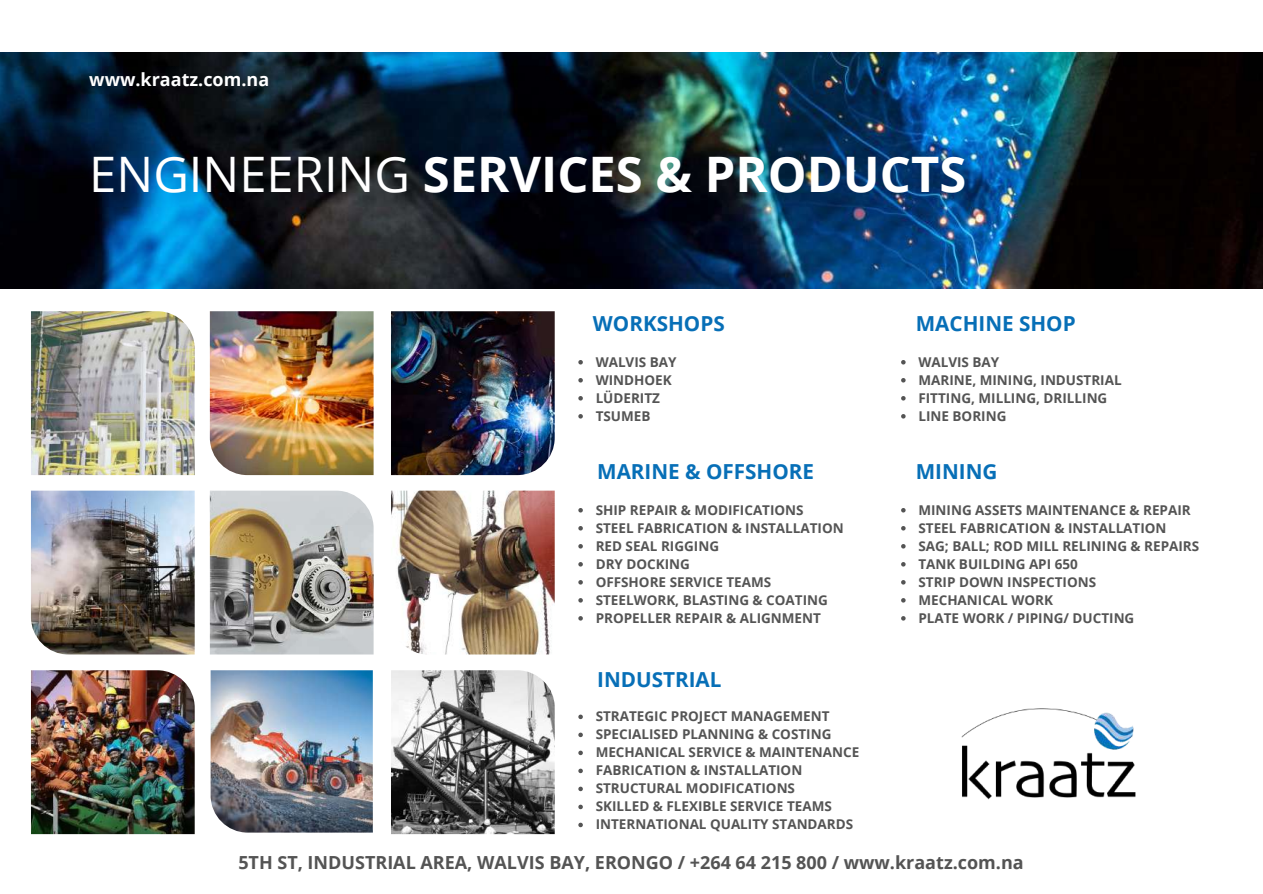
<style>
.page{position:relative;width:1263px;height:894px;background:#fff}
.page>*{position:absolute;margin:0;border:0;box-sizing:border-box;transform-origin:0 0}
.t1{font:700 48.9px "Open Sans";color:#fff}
.t2{font:700 20.7px "Open Sans";color:#076fb7}
.t3{font:700 18px "Open Sans";color:#545454}
.t4{font:700 18px "Open Sans";color:#fff}
.t5{font:700 13.5px/18px "Open Sans";color:#545454}
.s1{font-weight:400}
</style>
<div class="page">
<img style="left:0;top:53px;width:1263px;height:235px">
<img style="left:391px;top:670px;width:164px;height:163px">
<img style="left:391px;top:311px;width:164px;height:164px">
<img style="left:210px;top:490px;width:164px;height:164px">
<img style="left:211px;top:670px;width:162px;height:162px">
<img style="left:210px;top:311px;width:164px;height:164px">
<img style="left:391px;top:490px;width:164px;height:164px">
<img style="left:31px;top:490px;width:164px;height:164px">
<img style="left:31px;top:311px;width:164px;height:164px">
<img style="left:31px;top:670px;width:164px;height:163px">
<svg style="left:578px;top:714px;width:5px;height:5px"></svg>
<svg style="left:578px;top:732px;width:5px;height:5px"></svg>
<svg style="left:578px;top:750px;width:5px;height:5px"></svg>
<svg style="left:578px;top:768px;width:5px;height:5px"></svg>
<svg style="left:578px;top:786px;width:5px;height:5px"></svg>
<svg style="left:578px;top:804px;width:5px;height:5px"></svg>
<svg style="left:578px;top:822px;width:5px;height:5px"></svg>
<svg style="left:578px;top:360px;width:5px;height:4px"></svg>
<svg style="left:578px;top:378px;width:5px;height:4px"></svg>
<svg style="left:578px;top:396px;width:5px;height:4px"></svg>
<svg style="left:578px;top:414px;width:5px;height:4px"></svg>
<svg style="left:901px;top:360px;width:5px;height:4px"></svg>
<svg style="left:901px;top:378px;width:5px;height:4px"></svg>
<svg style="left:901px;top:396px;width:5px;height:4px"></svg>
<svg style="left:901px;top:414px;width:5px;height:4px"></svg>
<svg style="left:901px;top:508px;width:5px;height:4px"></svg>
<svg style="left:901px;top:526px;width:5px;height:4px"></svg>
<svg style="left:901px;top:544px;width:5px;height:4px"></svg>
<svg style="left:901px;top:562px;width:5px;height:4px"></svg>
<svg style="left:901px;top:580px;width:5px;height:4px"></svg>
<svg style="left:901px;top:598px;width:5px;height:4px"></svg>
<svg style="left:901px;top:616px;width:5px;height:4px"></svg>
<svg style="left:578px;top:508px;width:5px;height:4px"></svg>
<svg style="left:578px;top:526px;width:5px;height:4px"></svg>
<svg style="left:578px;top:544px;width:5px;height:4px"></svg>
<svg style="left:578px;top:562px;width:5px;height:4px"></svg>
<svg style="left:578px;top:580px;width:5px;height:4px"></svg>
<svg style="left:578px;top:598px;width:5px;height:4px"></svg>
<svg style="left:578px;top:616px;width:5px;height:4px"></svg>
<img style="left:961px;top:708px;width:175px;height:92px">
<h3 class="t4" style="left:89px;top:66px;width:181px">www.kraatz.com.na</h3>
<h1 class="t1" style="left:89px;top:140px;width:878px"><span class="s1">ENGINEERING</span> SERVICES &amp; PRODUCTS</h1>
<h2 class="t2" style="left:593px;top:308px;width:133px">WORKSHOPS</h2>
<p class="t5" style="left:596px;top:352px;width:82px">WALVIS BAY<br>WINDHOEK<br>LÜDERITZ<br>TSUMEB</p>
<h2 class="t2" style="left:597px;top:456px;width:218px">MARINE &amp; OFFSHORE</h2>
<p class="t5" style="left:596px;top:500px;width:250px">SHIP REPAIR &amp; MODIFICATIONS<br>STEEL FABRICATION &amp; INSTALLATION<br>RED SEAL RIGGING<br>DRY DOCKING<br>OFFSHORE SERVICE TEAMS<br>STEELWORK, BLASTING &amp; COATING<br>PROPELLER REPAIR &amp; ALIGNMENT</p>
<h2 class="t2" style="left:597px;top:664px;width:126px">INDUSTRIAL</h2>
<p class="t5" style="left:596px;top:707px;width:265px">STRATEGIC PROJECT MANAGEMENT<br>SPECIALISED PLANNING &amp; COSTING<br>MECHANICAL SERVICE &amp; MAINTENANCE<br>FABRICATION &amp; INSTALLATION<br>STRUCTURAL MODIFICATIONS<br>SKILLED &amp; FLEXIBLE SERVICE TEAMS<br>INTERNATIONAL QUALITY STANDARDS</p>
<h2 class="t2" style="left:916px;top:308px;width:161px">MACHINE SHOP</h2>
<p class="t5" style="left:918px;top:352px;width:205px">WALVIS BAY<br>MARINE, MINING, INDUSTRIAL<br>FITTING, MILLING, DRILLING<br>LINE BORING</p>
<h2 class="t2" style="left:916px;top:456px;width:83px">MINING</h2>
<p class="t5" style="left:918px;top:500px;width:282px">MINING ASSETS MAINTENANCE &amp; REPAIR<br>STEEL FABRICATION &amp; INSTALLATION<br>SAG; BALL; ROD MILL RELINING &amp; REPAIRS<br>TANK BUILDING API 650<br>STRIP DOWN INSPECTIONS<br>MECHANICAL WORK<br>PLATE WORK / PIPING/ DUCTING</p>
<h3 class="t3" style="left:238px;top:849px;width:787px">5TH ST, INDUSTRIAL AREA, WALVIS BAY, ERONGO / +264 64 215 800 / www.kraatz.com.na</h3>
</div>
